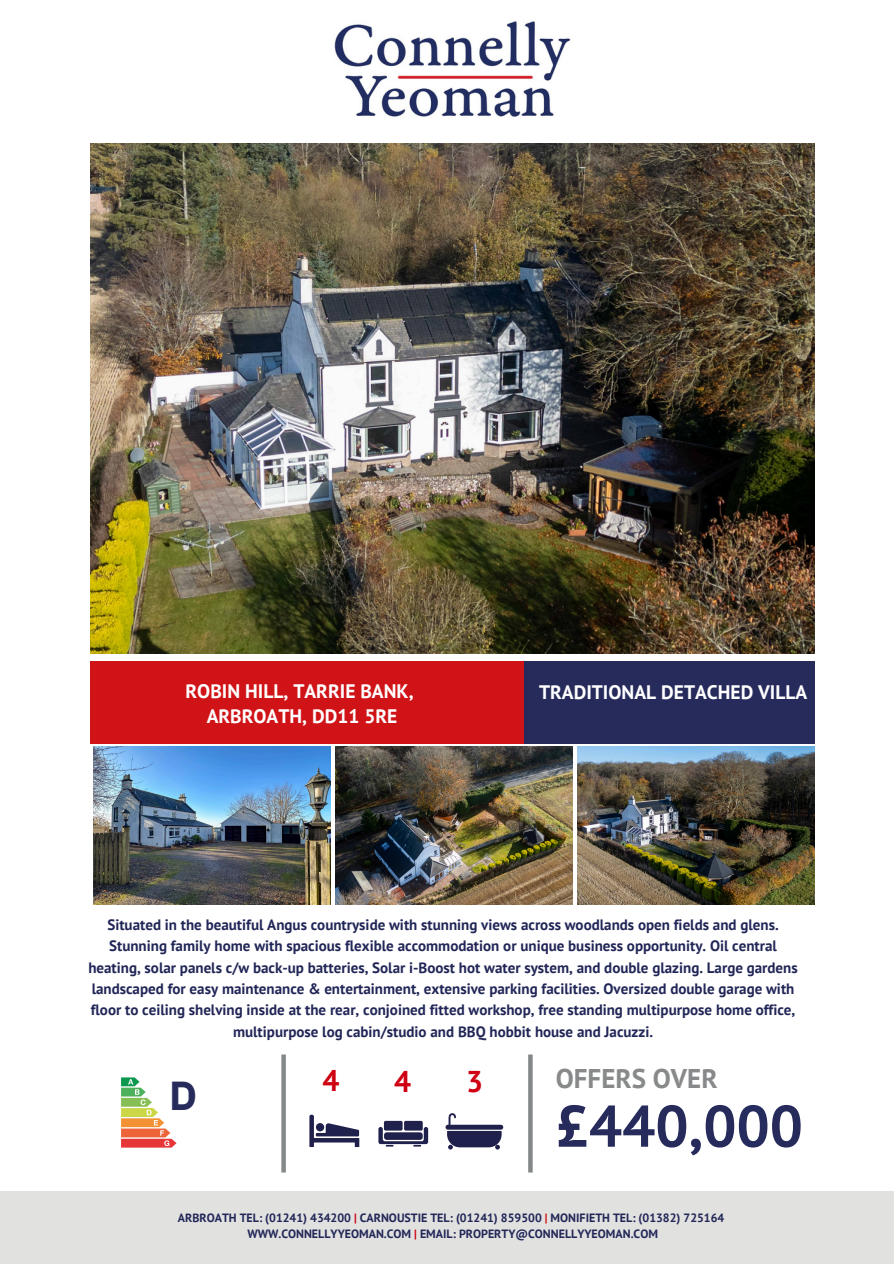
<style>
.page{position:relative;width:894px;height:1264px;background:#fff}
.page>*{position:absolute;margin:0;border:0;box-sizing:border-box;transform-origin:0 0}
.t1{font:700 58.5px "PT Sans";color:#262b5c}
.t2{font:700 40.35px "IBM Plex Sans";color:#262b5c}
.t3{font:700 30px "PT Sans";color:#ce0012}
.t4{font:700 27px "PT Sans";color:#87898a}
.t5{font:700 19.5px/24.8px "PT Sans";color:#fff;text-align:center}
.t6{font:700 15px/21.3px "PT Sans";color:#212657;text-align:center}
.t7{font:700 12px "PT Sans";color:#212657}
.s1{color:#262c5d}
.s2{color:#ce0012}
.s3{color:#d10d09}
</style>
<div class="page">
<svg style="left:281px;top:1054px;width:251px;height:118px"></svg>
<img style="left:91px;top:143px;width:723px;height:510px">
<svg style="left:121px;top:1077px;width:55px;height:70px"></svg>
<div style="left:0;top:1191px;width:893px;height:72px;background:#e1e1e0"></div>
<div style="left:167px;top:1073px;width:33px;height:41px;background:#fff"></div>
<img style="left:93px;top:746px;width:238px;height:158px">
<img style="left:335px;top:746px;width:237px;height:158px">
<img style="left:577px;top:746px;width:237px;height:158px">
<div style="left:91px;top:661px;width:433px;height:82px;background:#d01317"></div>
<div style="left:524px;top:661px;width:290px;height:82px;background:#262b5c"></div>
<img style="left:334px;top:21px;width:237px;height:96px">
<p class="t5" style="left:185px;top:678px;width:229px">ROBIN HILL, TARRIE BANK,<br>ARBROATH, DD11 5RE</p>
<p class="t5" style="left:539px;top:679px;width:270px">TRADITIONAL DETACHED VILLA</p>
<h3 class="t6" style="left:88px;top:913px;width:710px">Situated in the beautiful Angus countryside with stunning views across woodlands open fields and glens.<br>Stunning family home with spacious flexible accommodation or unique business opportunity. Oil central heating, solar panels c/w back-up batteries, Solar i-Boost hot water system, and double glazing. Large gardens landscaped for easy maintenance &amp; entertainment, extensive parking facilities. Oversized double garage with floor to ceiling shelving inside at the rear, conjoined fitted workshop, free standing multipurpose home office, multipurpose log cabin/studio and BBQ hobbit house and Jacuzzi.</h3>
<p class="t2" style="left:169px;top:1068px;width:30px">D</p>
<p class="t3" style="left:322px;top:1060px;width:19px">4</p>
<p class="t3" style="left:394px;top:1061px;width:19px">4</p>
<p class="t3" style="left:466px;top:1061px;width:19px">3</p>
<p class="t4" style="left:555px;top:1060px;width:163px">OFFERS OVER</p>
<p class="t1" style="left:555px;top:1087px;width:248px">£440,0<span class="s1">0</span>0</p>
<h1 class="t7" style="left:178px;top:1209px;width:548px">ARBROATH TEL: (01241) 434200 <span class="s2">|</span> CARNOUSTIE TEL: (01241) 859500 <span class="s3">|</span> MONIFIETH TEL: (01382) 725164</h1>
<p class="t7" style="left:247px;top:1225px;width:412px">WWW.CONNELLYYEOMAN.COM <span class="s2">|</span> EMAIL: PROPERTY@CONNELLYYEOMAN.COM</p>
</div>
